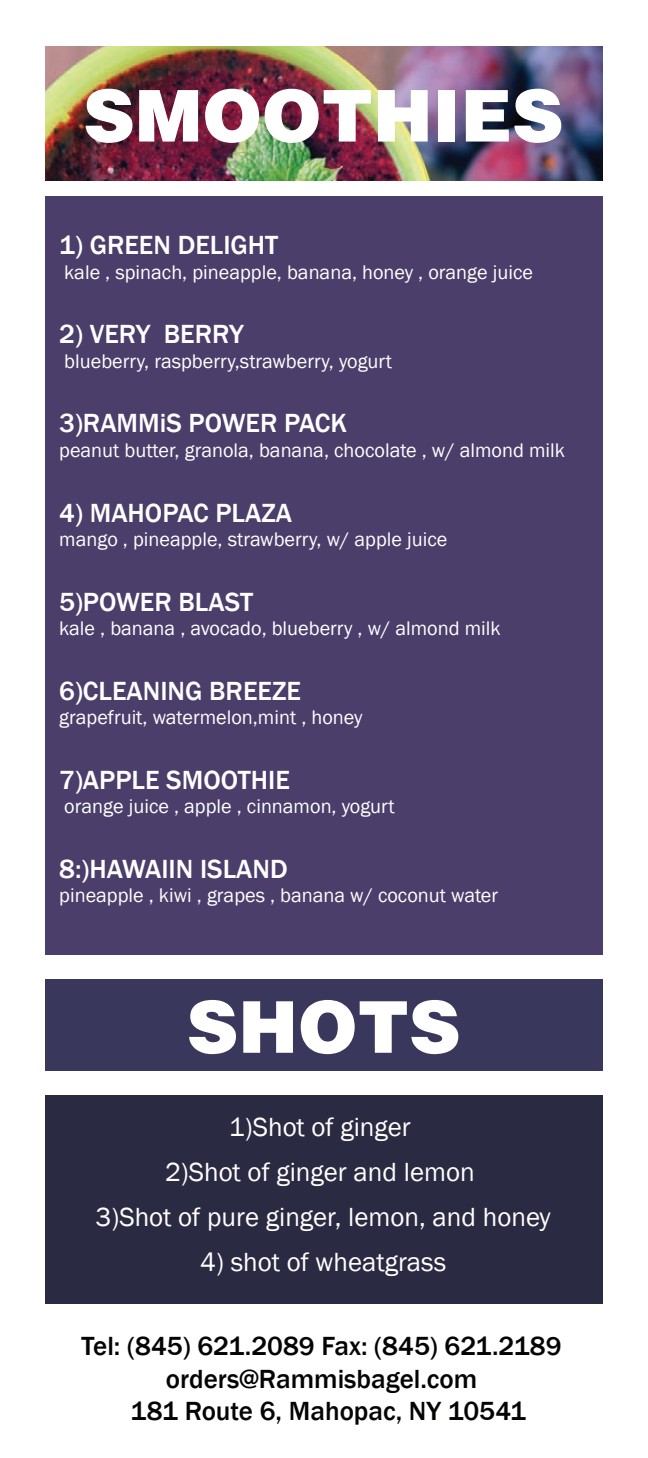
<style>
.page{position:relative;width:648px;height:1458px;background:#fff}
.page>*{position:absolute;margin:0;border:0;box-sizing:border-box;transform-origin:0 0}
.t1{font:900 71.55px "Helvetica LT";color:#fff}
.t2{font:500 27px "Franklin Gothic";color:#fff}
.t3{font:27px/45px "Franklin Gothic";color:#fff;text-align:center}
.t4{font:500 27px/32.4px "Franklin Gothic";color:#040503;text-align:center}
.t5{font:20.25px "Franklin Gothic";color:#fff}
</style>
<div class="page">
<div style="left:45px;top:196px;width:558px;height:759px;background:#4b3e6b"></div>
<div style="left:45px;top:1095px;width:558px;height:209px;background:#2b2a43"></div>
<div style="left:45px;top:979px;width:558px;height:92px;background:#3a375d"></div>
<img style="left:45px;top:47px;width:558px;height:134px">
<h1 class="t1" style="left:83px;top:69px;width:482px">SMOOTHIES</h1>
<h2 class="t2" style="left:59px;top:229px;width:221px">1) GREEN DELIGHT</h2>
<p class="t5" style="left:64px;top:259px;width:470px">kale , spinach, pineapple, banana, honey , orange juice</p>
<h2 class="t2" style="left:59px;top:318px;width:186px">2) VERY BERRY</h2>
<p class="t5" style="left:64px;top:348px;width:329px">blueberry, raspberry,strawberry, yogurt</p>
<h2 class="t2" style="left:59px;top:407px;width:289px">3)RAMMiS POWER PACK</h2>
<p class="t5" style="left:59px;top:437px;width:507px">peanut butter, granola, banana, chocolate , w/ almond milk</p>
<h2 class="t2" style="left:59px;top:496px;width:234px">4) MAHOPAC PLAZA</h2>
<p class="t5" style="left:59px;top:527px;width:390px">mango , pineapple, strawberry, w/ apple juice</p>
<h2 class="t2" style="left:59px;top:585px;width:195px">5)POWER BLAST</h2>
<p class="t5" style="left:59px;top:616px;width:443px">kale , banana , avocado, blueberry , w/ almond milk</p>
<h2 class="t2" style="left:59px;top:674px;width:243px">6)CLEANING BREEZE</h2>
<p class="t5" style="left:59px;top:705px;width:305px">grapefruit, watermelon,mint , honey</p>
<h2 class="t2" style="left:59px;top:763px;width:232px">7)APPLE SMOOTHIE</h2>
<p class="t5" style="left:64px;top:794px;width:332px">orange juice , apple , cinnamon, yogurt</p>
<h2 class="t2" style="left:59px;top:852px;width:230px">8:)HAWAIIN ISLAND</h2>
<p class="t5" style="left:59px;top:883px;width:440px">pineapple , kiwi , grapes , banana w/ coconut water</p>
<h1 class="t1" style="left:187px;top:980px;width:275px">SHOTS</h1>
<h2 class="t3" style="left:96px;top:1105px;width:457px">1)Shot of ginger<br>2)Shot of ginger and lemon<br>3)Shot of pure ginger, lemon, and honey</h2>
<h2 class="t3" style="left:200px;top:1240px;width:248px">4) shot of wheatgrass</h2>
<h2 class="t4" style="left:82px;top:1330px;width:481px">Tel: (845) 621.2089 Fax: (845) 621.2189 orders@Rammisbagel.com<br>181 Route 6, Mahopac, NY 10541</h2>
</div>
